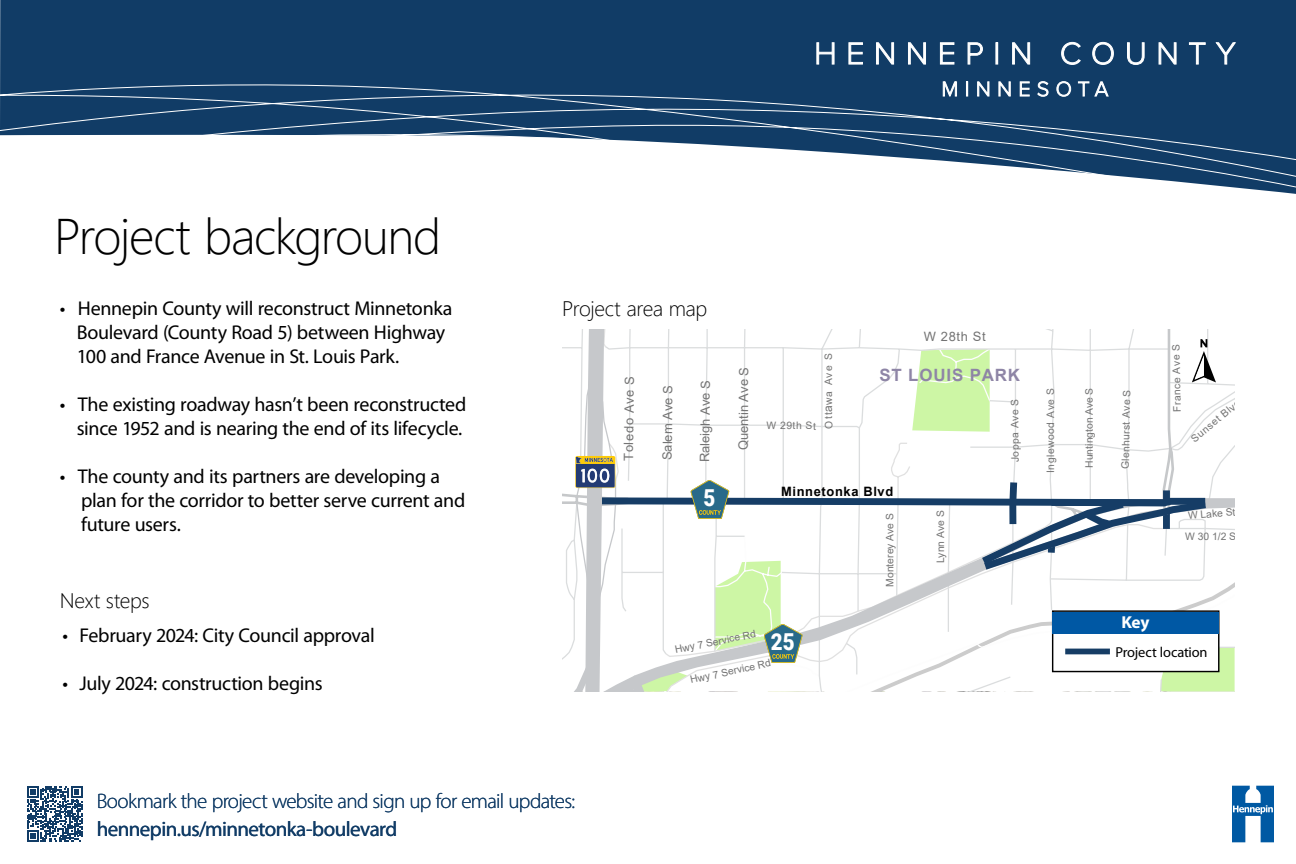
<style>
.page{position:relative;width:1296px;height:864px;background:#fff}
.page>*{position:absolute;margin:0;border:0;box-sizing:border-box;transform-origin:0 0}
.t1{font:300 50px "Segoe UI";letter-spacing:-.03em;color:#000}
.t2{font:900 23.35px "Roboto";color:#fff;scale:.88 1}
.t3{font:300 21px "Myriad Pro";letter-spacing:-.035em;color:#113c66}
.t4{font:21px "Myriad Pro";letter-spacing:-.025em;color:#113c66}
.t5{font:300 21px "Segoe UI";letter-spacing:-.02em;color:#000}
.t6{font:20px/24px "Myriad Pro";letter-spacing:-.015em;color:#000}
.t7{font:700 17.35px "Myriad Pro";color:#fff}
.t8{font:700 16.95px "Arial";letter-spacing:.05em;color:#8e85a6}
.t9{font:14.45px "Myriad Pro";letter-spacing:-.01em;color:#000}
.t10{font:12.9px "Arial";letter-spacing:.05em;color:#737373}
.t11{font:700 12.9px "Arial";letter-spacing:.05em;color:#000}
.t12{font:10.35px "Arial";color:#737373}
.t13{font:10.3px "Arial";color:#737373}
.t14{font:10.3px "Arial";letter-spacing:.05em;color:#737373}
.s1{font-size:12.05px}
</style>
<div class="page">
<div style="left:0;top:0;width:1296px;height:49px;background:#113c66"></div>
<svg style="left:0;top:49px;width:1296px;height:145px"></svg>
<svg style="left:816px;top:42px;width:19px;height:23px"></svg>
<svg style="left:848px;top:42px;width:15px;height:23px"></svg>
<svg style="left:876px;top:42px;width:18px;height:23px"></svg>
<svg style="left:908px;top:42px;width:18px;height:23px"></svg>
<svg style="left:940px;top:42px;width:15px;height:23px"></svg>
<svg style="left:967px;top:42px;width:16px;height:23px"></svg>
<svg style="left:1012px;top:42px;width:18px;height:23px"></svg>
<svg style="left:1061px;top:42px;width:20px;height:23px"></svg>
<svg style="left:1092px;top:42px;width:22px;height:23px"></svg>
<svg style="left:1127px;top:42px;width:18px;height:23px"></svg>
<svg style="left:1158px;top:42px;width:19px;height:23px"></svg>
<svg style="left:1189px;top:42px;width:17px;height:23px"></svg>
<svg style="left:1215px;top:42px;width:22px;height:23px"></svg>
<svg style="left:943px;top:80px;width:14px;height:17px"></svg>
<svg style="left:966px;top:81px;width:2px;height:15px"></svg>
<svg style="left:977px;top:81px;width:13px;height:16px"></svg>
<svg style="left:998px;top:81px;width:13px;height:16px"></svg>
<svg style="left:1019px;top:81px;width:11px;height:16px"></svg>
<svg style="left:1037px;top:81px;width:12px;height:16px"></svg>
<svg style="left:1056px;top:81px;width:15px;height:16px"></svg>
<svg style="left:1078px;top:81px;width:31px;height:16px"></svg>
<svg style="left:1232px;top:786px;width:42px;height:56px"></svg>
<svg style="left:27px;top:786px;width:55px;height:56px"></svg>
<svg style="left:562px;top:330px;width:673px;height:361px"></svg>
<h1 class="t1" style="left:54px;top:189px;width:389px">Project background</h1>
<p class="t6" style="left:77px;top:296px;width:377px;text-indent:-17px">• Hennepin County will reconstruct Minnetonka<br>Boulevard (County Road 5) between Highway<br>100 and France Avenue in St. Louis Park.</p>
<p class="t6" style="left:60px;top:392px;width:408px;text-align:right">• The existing roadway hasn’t been reconstructed since 1952 and is nearing the end of its lifecycle.</p>
<p class="t6" style="left:81px;top:464px;width:386px;text-indent:-21px">• The county and its partners are developing a plan for the corridor to better serve current and future users.</p>
<p class="t5" style="left:60px;top:581px;width:91px">Next steps</p>
<p class="t6" style="left:62px;top:623px;width:314px">• February 2024: City Council approval</p>
<p class="t6" style="left:62px;top:671px;width:262px">• July 2024: construction begins</p>
<p class="t5" style="left:562px;top:288px;width:147px">Project area map</p>
<p class="t10" style="left:924px;top:328px;width:63px">W 28th St</p>
<p class="t13" style="left:822px;top:360px;width:8px;rotate:-90deg">S</p>
<p class="t13" style="left:822px;top:385px;width:21px;rotate:-90deg">Ave</p>
<p class="t13" style="left:822px;top:429px;width:39px;rotate:-90deg">O w<span class="s1">a</span>t t a</p>
<p class="t14" style="left:1043px;top:473px;width:86px;rotate:-90deg">Inglewood Ave S</p>
<p class="t11" style="left:781px;top:482px;width:114px">Minnetonka Blvd</p>
<p class="t10" style="left:735px;top:450px;width:85px;rotate:-90deg">Q i nt neu A ev S</p>
<p class="t8" style="left:879px;top:363px;width:142px">ST LOUIS PARK</p>
<p class="t10" style="left:620px;top:461px;width:86px;rotate:-89deg">Toledo Ave S</p>
<p class="t10" style="left:696px;top:462px;width:83px;rotate:-89deg">Raleigh A ev S</p>
<p class="t13" style="left:1082px;top:468px;width:81px;rotate:-90deg">H i ntnu notg A ev S</p>
<p class="t10" style="left:658px;top:460px;width:76px;rotate:-89deg">Salem A ev S</p>
<p class="t13" style="left:1008px;top:462px;width:65px;rotate:-90deg">oJ p p a A ev S</p>
<p class="t13" style="left:1118px;top:469px;width:80px;rotate:-89deg">G l e tsruhn A ev S</p>
<p class="t12" style="left:767px;top:418px;width:51px;rotate:1deg">W 29th St</p>
<p class="t2" style="left:703px;top:482px;width:15px">5</p>
<p class="t13" style="left:883px;top:587px;width:75px;rotate:-90deg">Monterey Ave S</p>
<p class="t13" style="left:934px;top:563px;width:54px;rotate:-90deg">Lynn Ave S</p>
<p class="t13" style="left:1170px;top:412px;width:70px;rotate:-91deg">France Ave S</p>
<p class="t12" style="left:1188px;top:435px;width:62px;rotate:-40deg">Sunset Blvd</p>
<p class="t12" style="left:1187px;top:509px;width:49px;rotate:-5deg">W Lake St</p>
<p class="t12" style="left:1185px;top:529px;width:55px">W 30 1/2 St</p>
<p class="t12" style="left:674px;top:642px;width:84px;rotate:-11deg">Hwy 7 Service Rd</p>
<p class="t2" style="left:771px;top:626px;width:29px">25</p>
<p class="t12" style="left:689px;top:673px;width:84px;rotate:-12deg">Hwy 7 Service Rd</p>
<p class="t7" style="left:1121px;top:611px;width:29px">Key</p>
<p class="t9" style="left:1115px;top:643px;width:94px">Project location</p>
<p class="t3" style="left:97px;top:788px;width:480px">Bookmark the project website and sign up for email updates:</p>
<p class="t4" style="left:97px;top:816px;width:302px">hennepin.us/minnetonka-boulevard</p>
</div>
